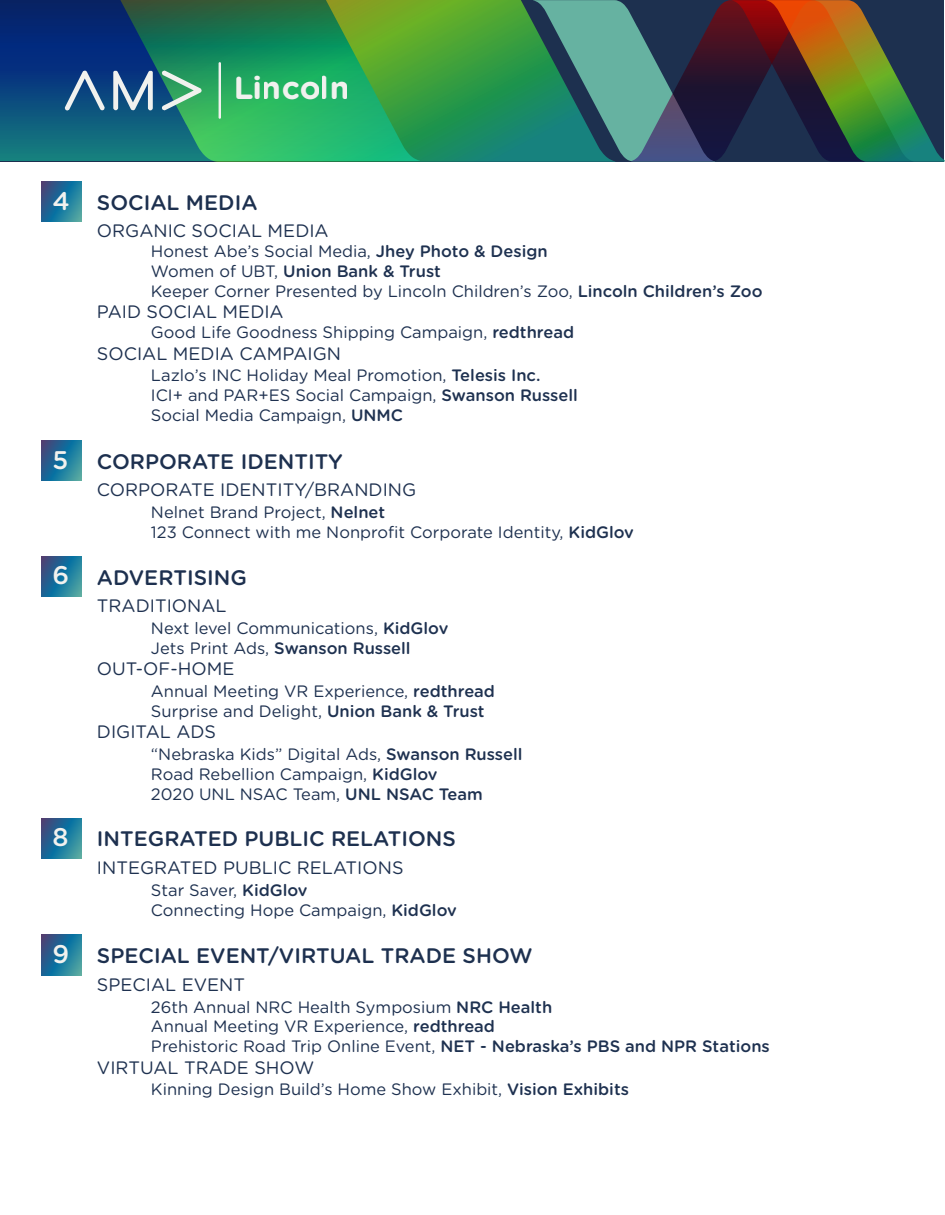
<style>
.page{position:relative;width:945px;height:1215px;background:#fff}
.page>*{position:absolute;margin:0;border:0;box-sizing:border-box;transform-origin:0 0}
.t1{font:700 31.8px "Gotham Rounded";letter-spacing:-.01em;color:#f1f1ee}
.t2{font:500 21px "Gotham Rounded";color:#1d304f}
.t3{font:18px "Gotham Rounded";color:#1e3150}
.t4{font:16.5px/19.8px "Gotham Rounded";color:#1e3150}
.s1{font-size:25.5px;color:#f1f1ee}
.s2{font-weight:500}
</style>
<div class="page">
<svg style="left:78px;top:0;width:455px;height:162px;background:#329749"></svg>
<svg style="left:0;top:0;width:420px;height:161px;background:#207e62"></svg>
<svg style="left:65px;top:70px;width:40px;height:41px;background:#406b99"></svg>
<svg style="left:162px;top:70px;width:40px;height:41px;background:#57a984"></svg>
<svg style="left:113px;top:71px;width:40px;height:40px;background:#6c8dae"></svg>
<hr style="left:219px;top:62px;width:2px;height:57px;background:#f1f1ee">
<svg style="left:533px;top:0;width:412px;height:162px;background:#415851"></svg>
<svg style="left:41px;top:181px;width:41px;height:41px;background:#257298"></svg>
<svg style="left:41px;top:440px;width:41px;height:41px;background:#257298"></svg>
<svg style="left:41px;top:556px;width:41px;height:41px;background:#257298"></svg>
<svg style="left:41px;top:818px;width:41px;height:41px;background:#257298"></svg>
<svg style="left:41px;top:935px;width:41px;height:41px;background:#257298"></svg>
<h1 class="t1" style="left:233px;top:64px;width:117px">Lincoln</h1>
<p class="t2" style="left:53px;top:187px;width:206px"><span class="s1">4</span> SOCIAL MEDIA</p>
<p class="t3" style="left:97px;top:219px;width:233px">ORGANIC SOCIAL MEDIA</p>
<p class="t4" style="left:151px;top:241px;width:613px">Honest Abe’s Social Media, <span class="s2">Jhey Photo &amp; Design<br></span>Women of UBT, <span class="s2">Union Bank &amp; Trust<br></span>Keeper Corner Presented by Lincoln Children’s Zoo, <span class="s2">Lincoln Children’s Zoo</span></p>
<p class="t3" style="left:97px;top:300px;width:188px">PAID SOCIAL MEDIA</p>
<p class="t4" style="left:151px;top:322px;width:425px">Good Life Goodness Shipping Campaign, <span class="s2">redthread</span></p>
<p class="t3" style="left:97px;top:341px;width:246px">SOCIAL MEDIA CAMPAIGN</p>
<p class="t4" style="left:151px;top:365px;width:429px">Lazlo’s INC Holiday Meal Promotion, <span class="s2">Telesis Inc.<br></span>ICI+ and PAR+ES Social Campaign, <span class="s2">Swanson Russell<br></span>Social Media Campaign, <span class="s2">UNMC</span></p>
<p class="t2" style="left:53px;top:446px;width:292px"><span class="s1">5</span> CORPORATE IDENTITY</p>
<p class="t3" style="left:97px;top:478px;width:321px">CORPORATE IDENTITY/BRANDING</p>
<p class="t4" style="left:151px;top:502px;width:485px">Nelnet Brand Project, <span class="s2">Nelnet<br></span>123 Connect with me Nonprofit Corporate Identity, <span class="s2">KidGlov</span></p>
<p class="t2" style="left:53px;top:562px;width:196px"><span class="s1">6</span> ADVERTISING</p>
<p class="t3" style="left:97px;top:594px;width:131px">TRADITIONAL</p>
<p class="t4" style="left:151px;top:617px;width:299px">Next level Communications, <span class="s2">KidGlov<br></span>Jets Print Ads, <span class="s2">Swanson Russell</span></p>
<p class="t3" style="left:97px;top:657px;width:139px">OUT-OF-HOME</p>
<p class="t4" style="left:151px;top:680px;width:346px">Annual Meeting VR Experience, <span class="s2">redthread<br></span>Surprise and Delight, <span class="s2">Union Bank &amp; Trust</span></p>
<p class="t3" style="left:97px;top:720px;width:120px">DIGITAL ADS</p>
<p class="t4" style="left:151px;top:743px;width:373px">“Nebraska Kids” Digital Ads, <span class="s2">Swanson Russell<br></span>Road Rebellion Campaign, <span class="s2">KidGlov<br></span>2020 UNL NSAC Team, <span class="s2">UNL NSAC Team</span></p>
<p class="t2" style="left:53px;top:824px;width:405px"><span class="s1">8</span> INTEGRATED PUBLIC RELATIONS</p>
<p class="t3" style="left:97px;top:855px;width:308px">INTEGRATED PUBLIC RELATIONS</p>
<p class="t4" style="left:151px;top:879px;width:307px">Star Saver, <span class="s2">KidGlov<br></span>Connecting Hope Campaign, <span class="s2">KidGlov</span></p>
<p class="t2" style="left:53px;top:941px;width:481px"><span class="s1">9</span> SPECIAL EVENT/VIRTUAL TRADE SHOW</p>
<p class="t3" style="left:97px;top:972px;width:150px">SPECIAL EVENT</p>
<p class="t4" style="left:151px;top:996px;width:620px">26th Annual NRC Health Symposium <span class="s2">NRC Health<br></span>Annual Meeting VR Experience, <span class="s2">redthread<br></span>Prehistoric Road Trip Online Event, <span class="s2">NET - Nebraska’s PBS and NPR Stations</span></p>
<p class="t3" style="left:97px;top:1055px;width:219px">VIRTUAL TRADE SHOW</p>
<p class="t4" style="left:151px;top:1079px;width:480px">Kinning Design Build’s Home Show Exhibit, <span class="s2">Vision Exhibits</span></p>
</div>
